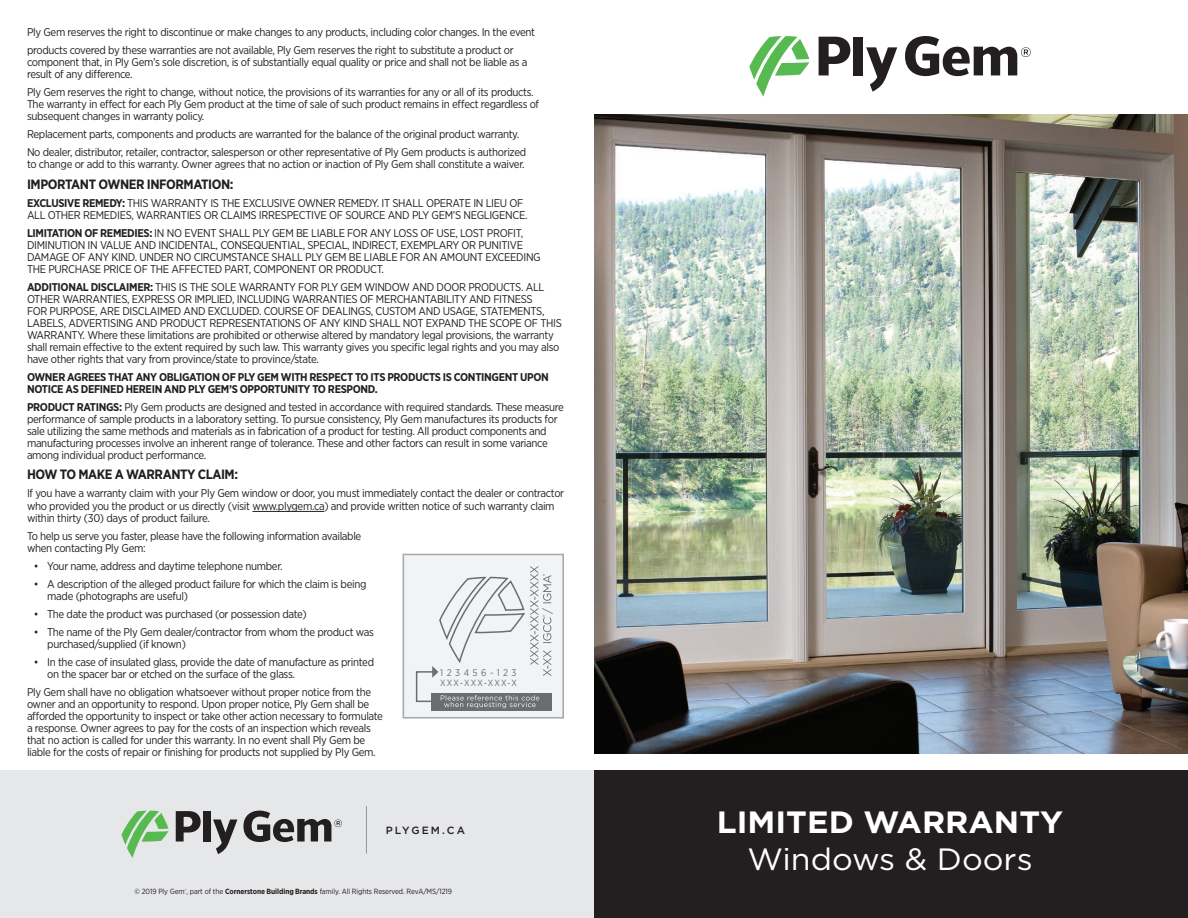
<style>
.page{position:relative;width:1188px;height:918px;background:#fff}
.page>*{position:absolute;margin:0;border:0;box-sizing:border-box;transform-origin:0 0}
.t1{font:700 30.75px "Gotham";color:#fff;scale:1.04 1}
.t2{font:30.75px "Gotham";color:#fff;scale:1.04 1}
.t3{font:700 13.5px "Gotham Narrow";letter-spacing:-.03em;color:#231f20}
.t4{font:11.25px/12px "Gotham Narrow";letter-spacing:-.03em;color:#231f20}
.t5{font:700 11.25px/12px "Gotham Narrow";letter-spacing:-.03em;color:#231f20}
.t6{font:500 10.5px "Gotham";letter-spacing:.195em;color:#231f20}
.t7{font:9.6px "Gotham Narrow";letter-spacing:.36em;color:#6c6d70}
.t8{font:9px "Gotham Narrow";letter-spacing:.125em;color:#6c6d70}
.t9{font:7.5px "Gotham Narrow";letter-spacing:-.01em;color:#231f20}
.s1{font-weight:700}
</style>
<div class="page">
<div style="left:594px;top:771px;width:594px;height:147px;background:#231f20"></div>
<svg style="left:749px;top:36px;width:60px;height:60px"></svg>
<svg style="left:819px;top:37px;width:31px;height:38px"></svg>
<div style="left:854px;top:37px;width:9px;height:38px;background:#231f20"></div>
<svg style="left:866px;top:47px;width:31px;height:45px"></svg>
<svg style="left:905px;top:36px;width:126px;height:40px"></svg>
<div style="left:0;top:771px;width:593px;height:147px;background:#e6e7e9"></div>
<hr style="left:252px;top:511px;width:72px;height:1px;background:#231f20">
<img style="left:594px;top:114px;width:594px;height:640px">
<div style="left:403px;top:554px;width:161px;height:165px;background:#f2f3f4;border:2px solid #a8a9ad"></div>
<div style="left:431px;top:693px;width:121px;height:18px;background:#6c6d70"></div>
<svg style="left:415px;top:566px;width:138px;height:142px"></svg>
<svg style="left:122px;top:811px;width:47px;height:47px"></svg>
<svg style="left:176px;top:811px;width:25px;height:31px"></svg>
<div style="left:203px;top:811px;width:8px;height:31px;background:#231f20"></div>
<svg style="left:213px;top:820px;width:24px;height:34px"></svg>
<svg style="left:243px;top:811px;width:99px;height:31px"></svg>
<hr style="left:366px;top:806px;width:1px;height:47px;background:#939598">
<p class="t4" style="left:27px;top:23px;width:510px;line-height:18px">Ply Gem reserves the right to discontinue or make changes to any products, including color changes. In the event products covered by these warranties are not available, Ply Gem reserves the right to substitute a product or</p>
<p class="t4" style="left:27px;top:56px;width:502px">component that, in Ply Gem’s sole discretion, is of substantially equal quality or price and shall not be liable as a result of any difference.</p>
<p class="t4" style="left:27px;top:86px;width:514px">Ply Gem reserves the right to change, without notice, the provisions of its warranties for any or all of its products.<br>The warranty in effect for each Ply Gem product at the time of sale of such product remains in effect regardless of subsequent changes in warranty policy.</p>
<p class="t4" style="left:27px;top:128px;width:494px">Replacement parts, components and products are warranted for the balance of the original product warranty.</p>
<p class="t4" style="left:27px;top:146px;width:501px">No dealer, distributor, retailer, contractor, salesperson or other representative of Ply Gem products is authorized to change or add to this warranty. Owner agrees that no action or inaction of Ply Gem shall constitute a waiver.</p>
<p class="t3" style="left:27px;top:176px;width:208px">IMPORTANT OWNER INFORMATION:</p>
<p class="t4" style="left:27px;top:197px;width:502px"><span class="s1">EXCLUSIVE REMEDY:</span> THIS WARRANTY IS THE EXCLUSIVE OWNER REMEDY. IT SHALL OPERATE IN LIEU OF<br>ALL OTHER REMEDIES, WARRANTIES OR CLAIMS IRRESPECTIVE OF SOURCE AND PLY GEM’S NEGLIGENCE.</p>
<p class="t4" style="left:27px;top:227px;width:515px"><span class="s1">LIMITATION OF REMEDIES:</span> IN NO EVENT SHALL PLY GEM BE LIABLE FOR ANY LOSS OF USE, LOST PROFIT, DIMINUTION IN VALUE AND INCIDENTAL, CONSEQUENTIAL, SPECIAL, INDIRECT, EXEMPLARY OR PUNITIVE DAMAGE OF ANY KIND. UNDER NO CIRCUMSTANCE SHALL PLY GEM BE LIABLE FOR AN AMOUNT EXCEEDING THE PURCHASE PRICE OF THE AFFECTED PART, COMPONENT OR PRODUCT.</p>
<p class="t4" style="left:27px;top:281px;width:536px"><span class="s1">ADDITIONAL DISCLAIMER:</span> THIS IS THE SOLE WARRANTY FOR PLY GEM WINDOW AND DOOR PRODUCTS. ALL OTHER WARRANTIES, EXPRESS OR IMPLIED, INCLUDING WARRANTIES OF MERCHANTABILITY AND FITNESS<br>FOR PURPOSE, ARE DISCLAIMED AND EXCLUDED. COURSE OF DEALINGS, CUSTOM AND USAGE, STATEMENTS, LABELS, ADVERTISING AND PRODUCT REPRESENTATIONS OF ANY KIND SHALL NOT EXPAND THE SCOPE OF THIS WARRANTY. Where these limitations are prohibited or otherwise altered by mandatory legal provisions, the warranty shall remain effective to the extent required by such law. This warranty gives you specific legal rights and you may also have other rights that vary from province/state to province/state.</p>
<p class="t5" style="left:27px;top:371px;width:523px">OWNER AGREES THAT ANY OBLIGATION OF PLY GEM WITH RESPECT TO ITS PRODUCTS IS CONTINGENT UPON<br>NOTICE AS DEFINED HEREIN AND PLY GEM’S OPPORTUNITY TO RESPOND.</p>
<p class="t4" style="left:27px;top:401px;width:539px"><span class="s1">PRODUCT RATINGS:</span> Ply Gem products are designed and tested in accordance with required standards. These measure performance of sample products in a laboratory setting. To pursue consistency, Ply Gem manufactures its products for sale utilizing the same methods and materials as in fabrication of a product for testing. All product components and manufacturing processes involve an inherent range of tolerance. These and other factors can result in some variance among individual product performance.</p>
<p class="t3" style="left:27px;top:466px;width:213px">HOW TO MAKE A WARRANTY CLAIM:</p>
<p class="t4" style="left:27px;top:486px;width:539px;line-height:13.5px">If you have a warranty claim with your Ply Gem window or door, you must immediately contact the dealer or contractor who provided you the product or us directly (visit www.plygem.ca) and provide written notice of such warranty claim</p>
<p class="t4" style="left:27px;top:512px;width:184px">within thirty (30) days of product failure.</p>
<p class="t4" style="left:27px;top:530px;width:336px">To help us serve you faster, please have the following information available when contacting Ply Gem:</p>
<p class="t4" style="left:34px;top:560px;width:250px">• Your name, address and daytime telephone number.</p>
<p class="t4" style="left:47px;top:578px;width:321px;text-indent:-14px">• A description of the alleged product failure for which the claim is being made (photographs are useful)</p>
<p class="t4" style="left:34px;top:608px;width:274px">• The date the product was purchased (or possession date)</p>
<p class="t4" style="left:47px;top:626px;width:328px;text-indent:-14px">• The name of the Ply Gem dealer/contractor from whom the product was purchased/supplied (if known)</p>
<p class="t4" style="left:47px;top:656px;width:328px;text-indent:-14px">• In the case of insulated glass, provide the date of manufacture as printed on the spacer bar or etched on the surface of the glass.</p>
<p class="t4" style="left:27px;top:686px;width:358px">Ply Gem shall have no obligation whatsoever without proper notice from the owner and an opportunity to respond. Upon proper notice, Ply Gem shall be afforded the opportunity to inspect or take other action necessary to formulate a response. Owner agrees to pay for the costs of an inspection which reveals that no action is called for under this warranty. In no event shall Ply Gem be liable for the costs of repair or finishing for products not supplied by Ply Gem.</p>
<p class="t7" style="left:440px;top:667px;width:78px">123456-123</p>
<p class="t8" style="left:440px;top:677px;width:78px">XXX-XXX-XXX-X</p>
<p class="t6" style="left:386px;top:823px;width:81px">PLYGEM.CA</p>
<p class="t9" style="left:134px;top:887px;width:319px">© 2019 Ply Gem<sup>®</sup>, part of the <span class="s1">Cornerstone Building Brands</span> family. All Rights Reserved. RevA/MS/1219</p>
<p class="t1" style="left:717px;top:802px;width:335px">LIMITED WARRANTY</p>
<p class="t2" style="left:747px;top:840px;width:276px">Windows &amp; Doors</p>
</div>
